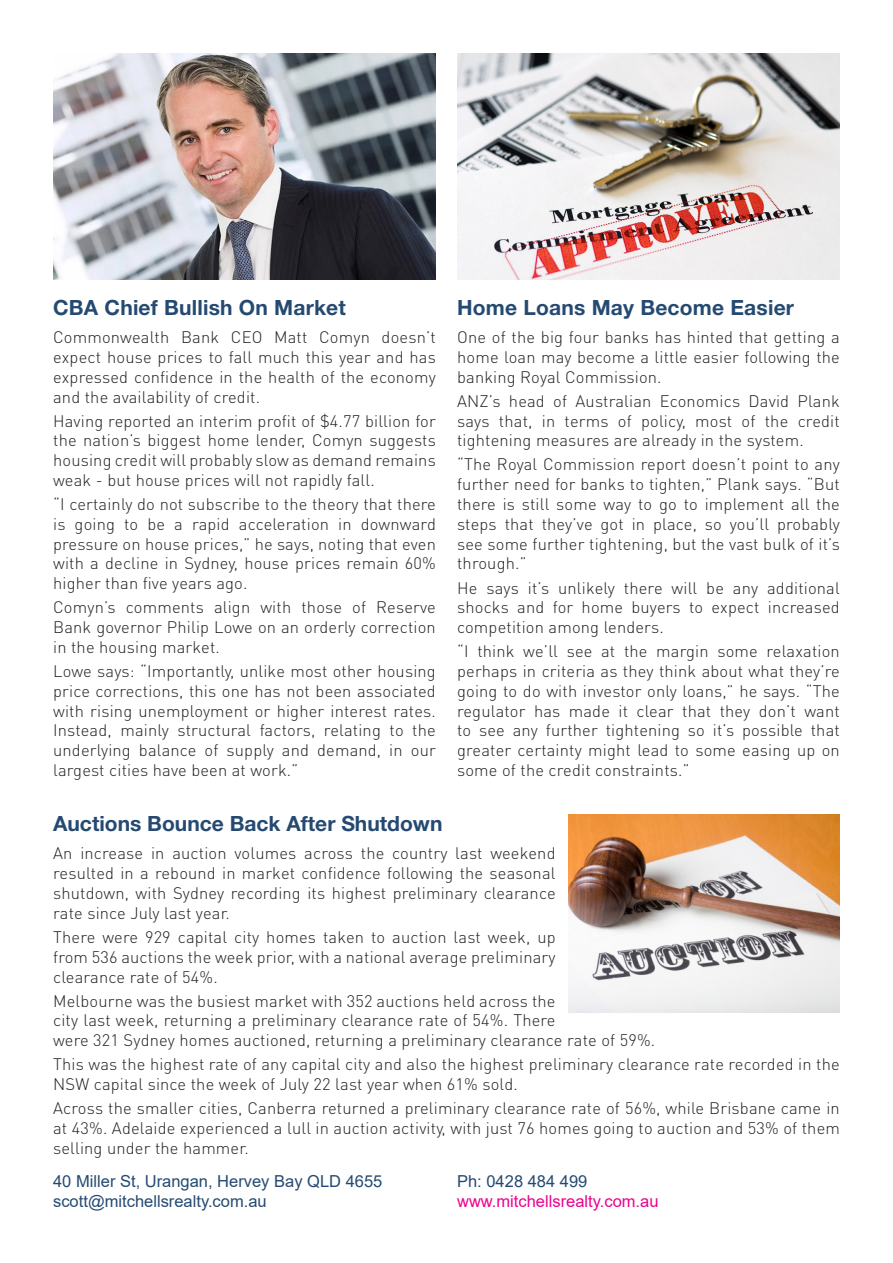
<style>
.page{position:relative;width:893px;height:1263px;background:#fff}
.page>*{position:absolute;margin:0;border:0;box-sizing:border-box;transform-origin:0 0}
.small_sub_header{font:700 21px "Helvetica Neue";letter-spacing:.01em;color:#254a72}
.Body_Copy{font:300 16.5px/19.8px "DIN Pro";letter-spacing:.01em;color:#231f20;text-align:justify}
.reaching_out_contact{font:16.5px "Arial";color:#254a72}
.reaching_out_contact-2{font:16.5px "Arial";color:#ed008c}
</style>
<div class="page">
<img style="left:568px;top:814px;width:272px;height:198px">
<img style="left:53px;top:53px;width:383px;height:226px">
<img style="left:457px;top:53px;width:383px;height:226px">
<p class="small_sub_header" style="left:53px;top:294px;width:294px">CBA Chief Bullish On Market</p>
<p class="Body_Copy" style="left:53px;top:327px;width:384px">Commonwealth Bank CEO Matt Comyn doesn’t expect house prices to fall much this year and has expressed confidence in the health of the economy and the availability of credit.</p>
<p class="Body_Copy" style="left:53px;top:410px;width:384px">Having reported an interim profit of $4.77 billion for the nation’s biggest home lender, Comyn suggests housing credit will probably slow as demand remains weak - but house prices will not rapidly fall.</p>
<p class="Body_Copy" style="left:53px;top:493px;width:384px">“I certainly do not subscribe to the theory that there is going to be a rapid acceleration in downward pressure on house prices,” he says, noting that even with a decline in Sydney, house prices remain 60% higher than five years ago.</p>
<p class="Body_Copy" style="left:53px;top:597px;width:384px">Comyn’s comments align with those of Reserve Bank governor Philip Lowe on an orderly correction in the housing market.</p>
<p class="Body_Copy" style="left:53px;top:660px;width:384px">Lowe says: “Importantly, unlike most other housing price corrections, this one has not been associated with rising unemployment or higher interest rates.<br>Instead, mainly structural factors, relating to the underlying balance of supply and demand, in our largest cities have been at work.”</p>
<p class="small_sub_header" style="left:457px;top:294px;width:338px">Home Loans May Become Easier</p>
<p class="Body_Copy" style="left:457px;top:327px;width:384px">One of the big four banks has hinted that getting a home loan may become a little easier following the banking Royal Commission.</p>
<p class="Body_Copy" style="left:457px;top:390px;width:384px">ANZ’s head of Australian Economics David Plank says that, in terms of policy, most of the credit tightening measures are already in the system.</p>
<p class="Body_Copy" style="left:457px;top:454px;width:384px">“The Royal Commission report doesn’t point to any further need for banks to tighten,” Plank says. “But there is still some way to go to implement all the steps that they’ve got in place, so you’ll probably see some further tightening, but the vast bulk of it’s through.”</p>
<p class="Body_Copy" style="left:457px;top:577px;width:384px">He says it’s unlikely there will be any additional shocks and for home buyers to expect increased competition among lenders.</p>
<p class="Body_Copy" style="left:457px;top:641px;width:384px">“I think we’ll see at the margin some relaxation perhaps in criteria as they think about what they’re going to do with investor only loans,” he says. “The regulator has made it clear that they don’t want to see any further tightening so it’s possible that greater certainty might lead to some easing up on some of the credit constraints.”</p>
<p class="small_sub_header" style="left:53px;top:811px;width:391px">Auctions Bounce Back After Shutdown</p>
<p class="Body_Copy" style="left:53px;top:843px;width:504px">An increase in auction volumes across the country last weekend resulted in a rebound in market confidence following the seasonal shutdown, with Sydney recording its highest preliminary clearance rate since July last year.</p>
<p class="Body_Copy" style="left:53px;top:926px;width:504px">There were 929 capital city homes taken to auction last week, up from 536 auctions the week prior, with a national average preliminary clearance rate of 54%.</p>
<p class="Body_Copy" style="left:53px;top:990px;width:604px;text-align:left">Melbourne was the busiest market with 352 auctions held across the<br>city last week, returning a preliminary clearance rate of 54%. There<br>were 321 Sydney homes auctioned, returning a preliminary clearance rate of 59%.</p>
<p class="Body_Copy" style="left:53px;top:1054px;width:788px">This was the highest rate of any capital city and also the highest preliminary clearance rate recorded in the<br>NSW capital since the week of July 22 last year when 61% sold.</p>
<p class="Body_Copy" style="left:53px;top:1097px;width:788px">Across the smaller cities, Canberra returned a preliminary clearance rate of 56%, while Brisbane came in at 43%. Adelaide experienced a lull in auction activity, with just 76 homes going to auction and 53% of them selling under the hammer.</p>
<p class="reaching_out_contact" style="left:53px;top:1170px;width:331px">40 Miller St, Urangan, Hervey Bay QLD 4655</p>
<p class="reaching_out_contact" style="left:53px;top:1190px;width:215px">scott@mitchellsrealty.com.au</p>
<p class="reaching_out_contact" style="left:457px;top:1170px;width:132px">Ph: 0428 484 499</p>
<p class="reaching_out_contact-2" style="left:457px;top:1190px;width:203px">www.mitchellsrealty.com.au</p>
</div>
